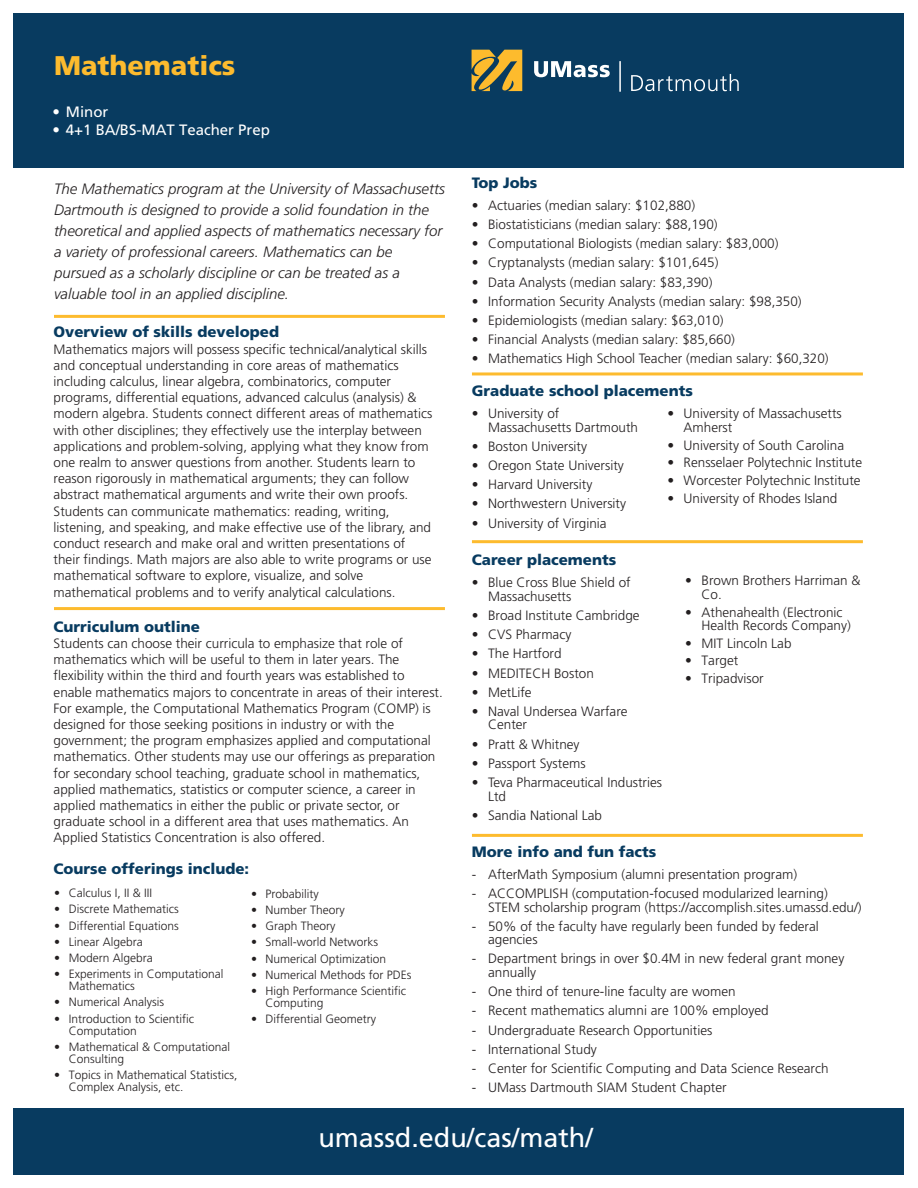
<style>
.page{position:relative;width:918px;height:1188px;background:#fff}
.page>*{position:absolute;margin:0;border:0;box-sizing:border-box;transform-origin:0 0}
.t1{font:27px "Frutiger LT Std";color:#fff}
.t2{font:900 27px "Frutiger LT Std";color:#fdbb2e}
.t3{font:italic 300 15px/21px "Frutiger LT Std";color:#231f20}
.t4{font:900 15px "Frutiger LT Std";color:#083b60}
.t5{font:15px "Frutiger LT Std";color:#fff}
.t6{font:300 13.5px/16.2px "Frutiger LT Std";color:#231f20}
.t7{font:300 12px/12px "Frutiger LT Std";color:#231f20}
</style>
<div class="page">
<hr style="left:54px;top:315px;width:391px;height:3px;background:#fdbb2e">
<hr style="left:54px;top:607px;width:391px;height:3px;background:#fdbb2e">
<hr style="left:472px;top:372px;width:391px;height:3px;background:#fdbb2e">
<hr style="left:472px;top:540px;width:391px;height:3px;background:#fdbb2e">
<hr style="left:472px;top:834px;width:391px;height:3px;background:#fdbb2e">
<div style="left:14px;top:14px;width:890px;height:154px;background:#083b60"></div>
<hr style="left:619px;top:61px;width:2px;height:31px;background:#fff">
<svg style="left:472px;top:50px;width:50px;height:41px"></svg>
<svg style="left:534px;top:61px;width:76px;height:16px"></svg>
<svg style="left:631px;top:74px;width:108px;height:17px"></svg>
<div style="left:14px;top:1108px;width:890px;height:66px;background:#083b60"></div>
<p class="t2" style="left:54px;top:50px;width:183px">Mathematics</p>
<p class="t5" style="left:52px;top:103px;width:57px">• Minor</p>
<p class="t5" style="left:52px;top:121px;width:219px">• 4+1 BA/BS-MAT Teacher Prep</p>
<p class="t3" style="left:54px;top:178px;width:392px">The Mathematics program at the University of Massachusetts Dartmouth is designed to provide a solid foundation in the theoretical and applied aspects of mathematics necessary for a variety of professional careers. Mathematics can be pursued as a scholarly discipline or can be treated as a valuable tool in an applied discipline.</p>
<p class="t4" style="left:54px;top:323px;width:227px">Overview of skills developed</p>
<p class="t6" style="left:54px;top:341px;width:380px">Mathematics majors will possess specific technical/analytical skills and conceptual understanding in core areas of mathematics including calculus, linear algebra, combinatorics, computer programs, differential equations, advanced calculus (analysis) &amp; modern algebra. Students connect different areas of mathematics with other disciplines; they effectively use the interplay between applications and problem-solving, applying what they know from one realm to answer questions from another. Students learn to reason rigorously in mathematical arguments; they can follow abstract mathematical arguments and write their own proofs.<br>Students can communicate mathematics: reading, writing, listening, and speaking, and make effective use of the library, and conduct research and make oral and written presentations of their findings. Math majors are also able to write programs or use mathematical software to explore, visualize, and solve mathematical problems and to verify analytical calculations.</p>
<p class="t4" style="left:54px;top:617px;width:148px">Curriculum outline</p>
<p class="t6" style="left:54px;top:635px;width:391px">Students can choose their curricula to emphasize that role of mathematics which will be useful to them in later years. The flexibility within the third and fourth years was established to enable mathematics majors to concentrate in areas of their interest.<br>For example, the Computational Mathematics Program (COMP) is designed for those seeking positions in industry or with the government; the program emphasizes applied and computational mathematics. Other students may use our offerings as preparation for secondary school teaching, graduate school in mathematics, applied mathematics, statistics or computer science, a career in applied mathematics in either the public or private sector, or graduate school in a different area that uses mathematics. An Applied Statistics Concentration is also offered.</p>
<p class="t4" style="left:54px;top:860px;width:197px">Course offerings include:</p>
<p class="t7" style="left:54px;top:887px;width:99px">• Calculus I, II &amp; III</p>
<p class="t7" style="left:54px;top:903px;width:126px">• Discrete Mathematics</p>
<p class="t7" style="left:54px;top:920px;width:126px">• Differential Equations</p>
<p class="t7" style="left:54px;top:936px;width:90px">• Linear Algebra</p>
<p class="t7" style="left:54px;top:952px;width:100px">• Modern Algebra</p>
<p class="t7" style="left:69px;top:968px;width:156px;text-indent:-14px">• Experiments in Computational<br>Mathematics</p>
<p class="t7" style="left:54px;top:996px;width:111px">• Numerical Analysis</p>
<p class="t7" style="left:69px;top:1013px;width:127px;text-indent:-14px">• Introduction to Scientific<br>Computation</p>
<p class="t7" style="left:69px;top:1041px;width:163px;text-indent:-14px">• Mathematical &amp; Computational<br>Consulting</p>
<p class="t7" style="left:69px;top:1069px;width:170px;text-indent:-14px">• Topics in Mathematical Statistics,<br>Complex Analysis, etc.</p>
<p class="t7" style="left:251px;top:888px;width:69px">• Probability</p>
<p class="t7" style="left:251px;top:904px;width:95px">• Number Theory</p>
<p class="t7" style="left:251px;top:920px;width:86px">• Graph Theory</p>
<p class="t7" style="left:251px;top:937px;width:129px">• Small-world Networks</p>
<p class="t7" style="left:251px;top:953px;width:137px">• Numerical Optimization</p>
<p class="t7" style="left:251px;top:969px;width:162px">• Numerical Methods for PDEs</p>
<p class="t7" style="left:265px;top:985px;width:142px;text-indent:-14px">• High Performance Scientific<br>Computing</p>
<p class="t7" style="left:251px;top:1013px;width:127px">• Differential Geometry</p>
<p class="t4" style="left:472px;top:174px;width:67px">Top Jobs</p>
<p class="t6" style="left:472px;top:197px;width:225px">• Actuaries (median salary: $102,880)</p>
<p class="t6" style="left:472px;top:216px;width:247px">• Biostatisticians (median salary: $88,190)</p>
<p class="t6" style="left:472px;top:236px;width:308px">• Computational Biologists (median salary: $83,000)</p>
<p class="t6" style="left:472px;top:255px;width:248px">• Cryptanalysts (median salary: $101,645)</p>
<p class="t6" style="left:472px;top:274px;width:242px">• Data Analysts (median salary: $83,390)</p>
<p class="t6" style="left:472px;top:293px;width:331px">• Information Security Analysts (median salary: $98,350)</p>
<p class="t6" style="left:472px;top:312px;width:253px">• Epidemiologists (median salary: $63,010)</p>
<p class="t6" style="left:472px;top:332px;width:264px">• Financial Analysts (median salary: $85,660)</p>
<p class="t6" style="left:472px;top:351px;width:358px">• Mathematics High School Teacher (median salary: $60,320)</p>
<p class="t4" style="left:472px;top:381px;width:222px">Graduate school placements</p>
<p class="t6" style="left:488px;top:407px;width:152px;line-height:13.5px;text-indent:-16px">• University of<br>Massachusetts Dartmouth</p>
<p class="t6" style="left:472px;top:438px;width:117px">• Boston University</p>
<p class="t6" style="left:472px;top:457px;width:153px">• Oregon State University</p>
<p class="t6" style="left:472px;top:477px;width:122px">• Harvard University</p>
<p class="t6" style="left:472px;top:496px;width:156px">• Northwestern University</p>
<p class="t6" style="left:472px;top:515px;width:136px">• University of Virginia</p>
<p class="t4" style="left:472px;top:551px;width:146px">Career placements</p>
<p class="t6" style="left:488px;top:576px;width:144px;line-height:13.5px;text-indent:-16px">• Blue Cross Blue Shield of<br>Massachusetts</p>
<p class="t6" style="left:472px;top:607px;width:169px">• Broad Institute Cambridge</p>
<p class="t6" style="left:472px;top:627px;width:101px">• CVS Pharmacy</p>
<p class="t6" style="left:472px;top:646px;width:91px">• The Hartford</p>
<p class="t6" style="left:472px;top:665px;width:123px">• MEDITECH Boston</p>
<p class="t6" style="left:472px;top:684px;width:61px">• MetLife</p>
<p class="t6" style="left:488px;top:705px;width:141px;line-height:13.5px;text-indent:-16px">• Naval Undersea Warfare<br>Center</p>
<p class="t6" style="left:472px;top:736px;width:109px">• Pratt &amp; Whitney</p>
<p class="t6" style="left:472px;top:755px;width:115px">• Passport Systems</p>
<p class="t6" style="left:488px;top:776px;width:175px;line-height:13.5px;text-indent:-16px">• Teva Pharmaceutical Industries<br>Ltd</p>
<p class="t6" style="left:472px;top:807px;width:132px">• Sandia National Lab</p>
<p class="t4" style="left:472px;top:843px;width:186px">More info and fun facts</p>
<p class="t6" style="left:472px;top:866px;width:327px">- AfterMath Symposium (alumni presentation program)</p>
<p class="t6" style="left:488px;top:887px;width:375px;line-height:13.5px;text-indent:-16px">- ACCOMPLISH (computation-focused modularized learning)<br>STEM scholarship program (https://accomplish.sites.umassd.edu/)</p>
<p class="t6" style="left:488px;top:920px;width:332px;line-height:13.5px;text-indent:-16px">- 50% of the faculty have regularly been funded by federal agencies</p>
<p class="t6" style="left:488px;top:952px;width:358px;line-height:13.5px;text-indent:-16px">- Department brings in over $0.4M in new federal grant money annually</p>
<p class="t6" style="left:472px;top:984px;width:265px">- One third of tenure-line faculty are women</p>
<p class="t6" style="left:472px;top:1003px;width:298px">- Recent mathematics alumni are 100% employed</p>
<p class="t6" style="left:472px;top:1022px;width:242px">- Undergraduate Research Opportunities</p>
<p class="t6" style="left:472px;top:1041px;width:126px">- International Study</p>
<p class="t6" style="left:472px;top:1060px;width:358px">- Center for Scientific Computing and Data Science Research</p>
<p class="t6" style="left:472px;top:1080px;width:256px">- UMass Dartmouth SIAM Student Chapter</p>
<p class="t6" style="left:684px;top:407px;width:160px;line-height:13.5px;text-indent:-16px">• University of Massachusetts<br>Amherst</p>
<p class="t6" style="left:667px;top:437px;width:178px">• University of South Carolina</p>
<p class="t6" style="left:667px;top:455px;width:196px">• Rensselaer Polytechnic Institute</p>
<p class="t6" style="left:667px;top:472px;width:195px">• Worcester Polytechnic Institute</p>
<p class="t6" style="left:667px;top:490px;width:171px">• University of Rhodes Island</p>
<p class="t6" style="left:702px;top:574px;width:161px;line-height:13.5px;text-indent:-16px">• Brown Brothers Harriman &amp;<br>Co.</p>
<p class="t6" style="left:702px;top:605px;width:151px;line-height:13.5px;text-indent:-16px">• Athenahealth (Electronic<br>Health Records Company)</p>
<p class="t6" style="left:685px;top:635px;width:108px">• MIT Lincoln Lab</p>
<p class="t6" style="left:685px;top:653px;width:54px">• Target</p>
<p class="t6" style="left:685px;top:671px;width:80px">• Tripadvisor</p>
<p class="t1" style="left:318px;top:1122px;width:276px">umassd.edu/cas/math/</p>
</div>
